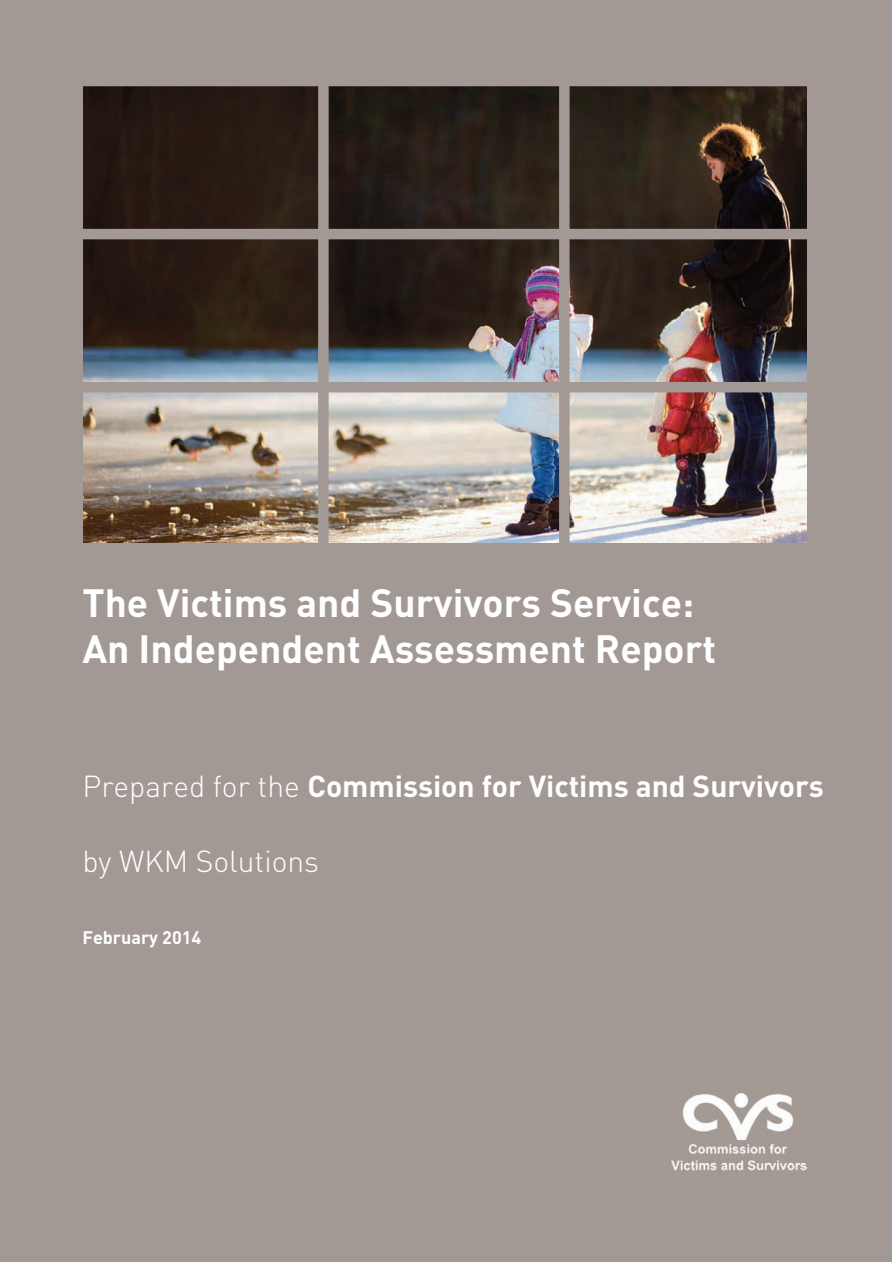
<style>
.page{position:relative;width:893px;height:1263px;background:#fff}
.page>*{position:absolute;margin:0;border:0;box-sizing:border-box;transform-origin:0 0}
.t1{font:39px/46.8px "DIN Bold+KAALZN";color:#fff}
.t2{font:30px "DIN Bold+KAALZN";color:#fff}
.t3{font:30px "DIN Light+RKVWZK";color:#fff}
.t4{font:18px "DIN Bold+KAALZN";color:#fff}
.s1{font-family:"DIN Light+RKVWZK"}
</style>
<div class="page">
<div style="left:0;top:0;width:891px;height:1261px;background:#a39994"></div>
<img style="left:671px;top:1093px;width:137px;height:78px">
<img style="left:83px;top:86px;width:723px;height:457px">
<div style="left:318px;top:83px;width:11px;height:468px;background:#a39994"></div>
<div style="left:559px;top:82px;width:11px;height:468px;background:#a39994"></div>
<div style="left:81px;top:229px;width:741px;height:10px;background:#a39994"></div>
<div style="left:81px;top:382px;width:741px;height:10px;background:#a39994"></div>
<p class="t1" style="left:82px;top:580px;width:635px">The Victims and Survivors Service:<br>An Independent Assessment Report</p>
<p class="t2" style="left:82px;top:769px;width:743px"><span class="s1">Prepared for the</span> Commission for Victims and Survivors</p>
<p class="t3" style="left:82px;top:851px;width:238px">by WKM Solutions</p>
<p class="t4" style="left:82px;top:927px;width:120px">February 2014</p>
</div>
